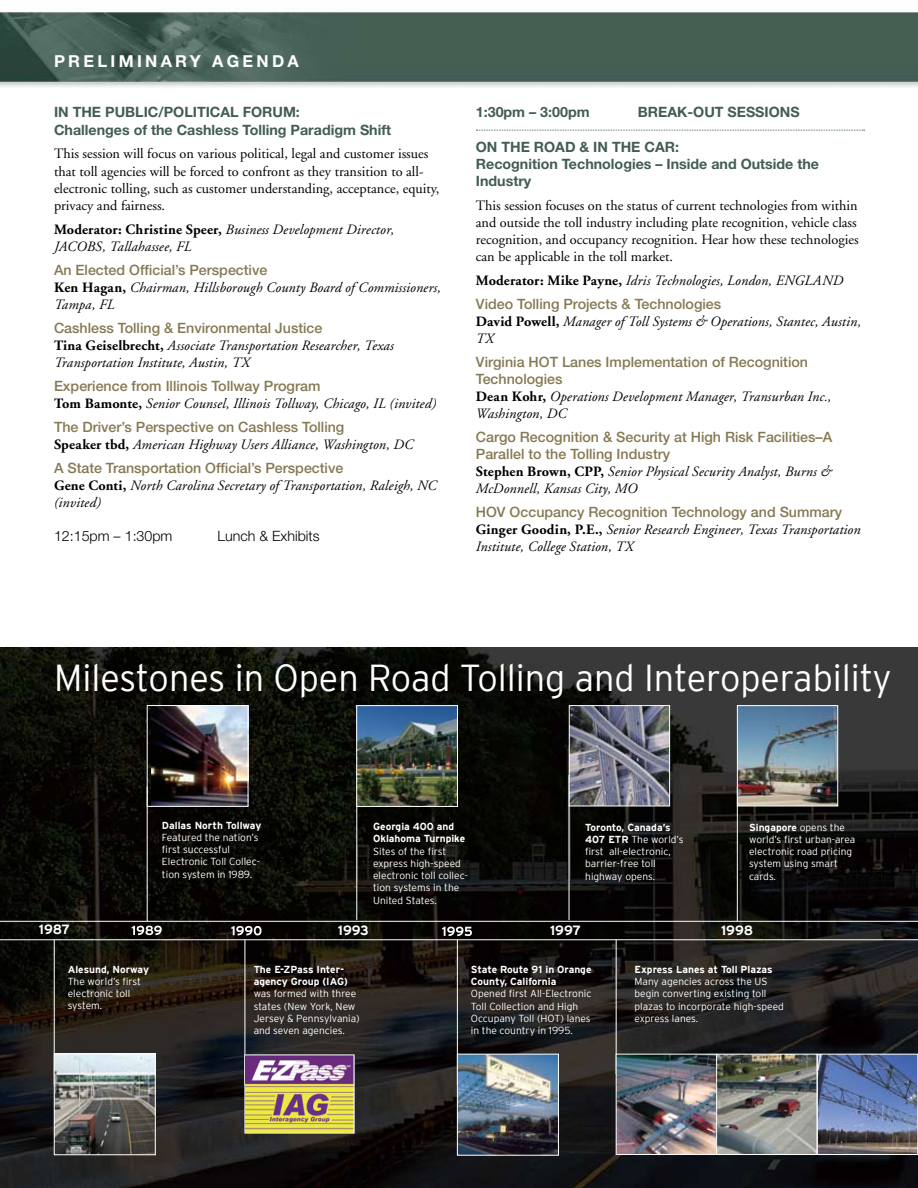
<style>
.page{position:relative;width:918px;height:1188px;background:#fff}
.page>*{position:absolute;margin:0;border:0;box-sizing:border-box;transform-origin:0 0}
.t1{font:300 37.5px "Interstate";color:#fff;scale:.96 1}
.t2{font:700 16.5px "Helvetica Neue";color:#fff}
.t3{font:italic 14.25px/17.1px "Adobe Garamond";letter-spacing:.01em;color:#000}
.t4{font:14.25px/17.1px "Adobe Garamond";color:#000}
.t5{font:500 14.25px/17.1px "Helvetica Neue";color:#857853}
.t6{font:700 14.25px/17.1px "Helvetica Neue";color:#435d54}
.t7{font:300 14.25px "Helvetica Neue";color:#000}
.t8{font:700 13.35px "Interstate";color:#fff}
.t9{font:300 10.2px/12.3px "Interstate";color:#fff}
.t10{font:700 10.2px/12.3px "Interstate";color:#fff}
.s1{font-weight:700;font-style:normal}
.s2{font-weight:700}
</style>
<div class="page">
<img style="left:0;top:647px;width:918px;height:541px">
<img style="left:0;top:12px;width:918px;height:75px">
<svg style="left:476px;top:130px;width:389px;height:1px"></svg>
<hr style="left:0;top:921px;width:918px;height:1px;background:#fff">
<hr style="left:0;top:939px;width:918px;height:1px;background:#fff">
<hr style="left:147px;top:787px;width:1px;height:134px;background:#fff">
<hr style="left:245px;top:940px;width:1px;height:145px;background:#fff">
<hr style="left:457px;top:940px;width:1px;height:145px;background:#fff">
<hr style="left:54px;top:939px;width:1px;height:146px;background:#fff">
<hr style="left:357px;top:775px;width:1px;height:145px;background:#fff">
<hr style="left:569px;top:775px;width:1px;height:145px;background:#fff">
<hr style="left:737px;top:787px;width:1px;height:134px;background:#fff">
<hr style="left:616px;top:940px;width:1px;height:134px;background:#fff">
<svg style="left:132px;top:926px;width:30px;height:9px"></svg>
<svg style="left:231px;top:926px;width:31px;height:9px"></svg>
<svg style="left:442px;top:927px;width:30px;height:9px"></svg>
<img style="left:358px;top:707px;width:98px;height:98px">
<div style="left:356px;top:705px;width:102px;height:102px;border:1px solid #fff"></div>
<img style="left:739px;top:707px;width:97px;height:97px">
<div style="left:737px;top:705px;width:101px;height:101px;border:1px solid #fff"></div>
<img style="left:571px;top:707px;width:97px;height:97px">
<div style="left:569px;top:705px;width:101px;height:101px;border:1px solid #fff"></div>
<img style="left:618px;top:1056px;width:298px;height:97px">
<div style="left:616px;top:1054px;width:101px;height:101px;border:1px solid #fff"></div>
<div style="left:716px;top:1054px;width:101px;height:101px;border:1px solid #fff"></div>
<div style="left:817px;top:1054px;width:101px;height:101px;border:1px solid #fff"></div>
<img style="left:152px;top:707px;width:94px;height:98px">
<div style="left:147px;top:705px;width:101px;height:102px;border:1px solid #fff"></div>
<img style="left:459px;top:1056px;width:98px;height:97px">
<div style="left:457px;top:1054px;width:102px;height:101px;border:1px solid #fff"></div>
<img style="left:56px;top:1055px;width:98px;height:98px">
<div style="left:54px;top:1053px;width:102px;height:102px;border:1px solid #fff"></div>
<img style="left:245px;top:1055px;width:109px;height:78px">
<p class="t2" style="left:54px;top:51px;width:29px">PRELIMINARY</p>
<p class="t2" style="left:212px;top:51px;width:16px">AGENDA</p>
<p class="t6" style="left:54px;top:104px;width:29px">IN THE</p>
<p class="t6" style="left:105px;top:104px;width:19px">PUBLIC</p>
<p class="t6" style="left:158px;top:104px;width:24px">/POLITICAL</p>
<p class="t6" style="left:243px;top:104px;width:21px">FORUM</p>
<p class="t6" style="left:54px;top:104px;width:339px;text-indent:242px">:<br>Challenges of the Cashless Tolling Paradigm Shift</p>
<p class="t4" style="left:54px;top:146px;width:387px">This session will focus on various political, legal and customer issues that toll agencies will be forced to confront as they transition to all&shy;electronic tolling, such as customer understanding, acceptance, equity, privacy and fairness.</p>
<p class="t3" style="left:54px;top:221px;width:342px"><span class="s1">Moderator: Christine Speer,</span> Business Development Director,<br>JACOBS, Tallahassee, FL</p>
<p class="t5" style="left:54px;top:261px;width:215px">An Elected Official’s Perspective</p>
<p class="t3" style="left:54px;top:279px;width:389px"><span class="s1">Ken Hagan,</span> Chairman, Hillsborough County Board of Commissioners,<br>Tampa, FL</p>
<p class="t5" style="left:54px;top:319px;width:270px">Cashless Tolling &amp; Environmental Justice</p>
<p class="t3" style="left:54px;top:337px;width:341px"><span class="s1">Tina Geiselbrecht,</span> Associate Transportation Researcher, Texas<br>Transportation Institute, Austin, TX</p>
<p class="t5" style="left:54px;top:377px;width:268px">Experience from Illinois Tollway Program</p>
<p class="t3" style="left:54px;top:395px;width:384px"><span class="s1">Tom Bamonte,</span> Senior Counsel, Illinois Tollway, Chicago, IL (invited)</p>
<p class="t5" style="left:54px;top:418px;width:292px">The Driver’s Perspective on Cashless Tolling</p>
<p class="t3" style="left:54px;top:436px;width:361px"><span class="s1">Speaker tbd,</span> American Highway Users Alliance, Washington, DC</p>
<p class="t5" style="left:54px;top:459px;width:291px">A State Transportation Official’s Perspective</p>
<p class="t3" style="left:54px;top:477px;width:384px"><span class="s1">Gene Conti,</span> North Carolina Secretary of Transportation, Raleigh, NC (invited)</p>
<p class="t7" style="left:54px;top:527px;width:120px">12:15pm – 1:30pm</p>
<p class="t7" style="left:218px;top:527px;width:104px">Lunch &amp; Exhibits</p>
<p class="t6" style="left:476px;top:104px;width:133px">1:30pm – 3:00pm BREA</p>
<p class="t6" style="left:677px;top:104px;width:27px">K-OUT</p>
<p class="t6" style="left:728px;top:104px;width:10px">SESSIONS</p>
<p class="t6" style="left:476px;top:138px;width:36px">ON THE</p>
<p class="t6" style="left:534px;top:138px;width:12px">ROAD</p>
<p class="t6" style="left:580px;top:138px;width:43px">&amp; IN THE</p>
<p class="t6" style="left:645px;top:138px;width:11px">CAR</p>
<p class="t6" style="left:476px;top:138px;width:345px;text-indent:199px">:<br>Recognition Technologies – Inside and Outside the<br>Industry</p>
<p class="t4" style="left:476px;top:197px;width:384px">This session focuses on the status of current technologies from within and outside the toll industry including plate recognition, vehicle class recognition, and occupancy recognition. Hear how these technologies can be applicable in the toll market.</p>
<p class="t3" style="left:476px;top:272px;width:369px"><span class="s1">Moderator: Mike Payne,</span> Idris Technologies, London, ENGLAND</p>
<p class="t5" style="left:476px;top:295px;width:247px">Video Tolling Projects &amp; Technologies</p>
<p class="t3" style="left:476px;top:313px;width:387px"><span class="s1">David Powell,</span> Manager of Toll Systems &amp; Operations, Stantec, Austin,<br>TX</p>
<p class="t5" style="left:476px;top:353px;width:334px">Virginia HOT Lanes Implementation of Recognition<br>Technologies</p>
<p class="t3" style="left:476px;top:388px;width:357px"><span class="s1">Dean Kohr,</span> Operations Development Manager, Transurban Inc.,<br>Washington, DC</p>
<p class="t5" style="left:476px;top:428px;width:358px">Cargo Recognition &amp; Security at High Risk Facilities–A<br>Parallel to the Tolling Industry</p>
<p class="t3" style="left:476px;top:464px;width:357px"><span class="s1">Stephen Brown, CPP,</span> Senior Physical Security Analyst, Burns &amp;<br>McDonnell, Kansas City, MO</p>
<p class="t5" style="left:476px;top:503px;width:368px">HOV Occupancy Recognition Technology and Summary</p>
<p class="t3" style="left:476px;top:522px;width:386px"><span class="s1">Ginger Goodin, P.E.,</span> Senior Research Engineer, Texas Transportation<br>Institute, College Station, TX</p>
<h1 class="t1" style="left:54px;top:657px;width:874px">Milestones in Open Road Tolling and Interoperability</h1>
<p class="t10" style="left:162px;top:819px;width:101px">Dallas North Tollway</p>
<p class="t9" style="left:162px;top:831px;width:100px">Featured the nation’s first successful<br>Electronic Toll Collec&shy;tion system in 1989.</p>
<p class="t9" style="left:585px;top:821px;width:100px"><span class="s2">Toronto, Canada’s<br>407 ETR</span> The world’s first all-electronic, barrier-free toll highway opens.</p>
<p class="t9" style="left:749px;top:821px;width:108px"><span class="s2">Singapore</span> opens the world’s first urban-area electronic road pricing system using smart cards.</p>
<p class="t10" style="left:373px;top:820px;width:94px">Georgia 400 and<br>Oklahoma Turnpike</p>
<p class="t9" style="left:373px;top:845px;width:96px">Sites of the first express high-speed electronic toll collec&shy;tion systems in the<br>United States.</p>
<p class="t8" style="left:39px;top:922px;width:33px">1987</p>
<p class="t8" style="left:338px;top:923px;width:33px">1993</p>
<p class="t8" style="left:550px;top:923px;width:32px">1997</p>
<p class="t8" style="left:721px;top:923px;width:34px">1998</p>
<p class="t10" style="left:68px;top:963px;width:83px">Alesund, Norway</p>
<p class="t9" style="left:68px;top:975px;width:75px">The world’s first electronic toll system.</p>
<p class="t10" style="left:254px;top:963px;width:96px">The E-ZPass Inter&shy;agency Group (IAG)</p>
<p class="t9" style="left:254px;top:988px;width:107px">was formed with three states (New York, New<br>Jersey &amp; Pennsylvania) and seven agencies.</p>
<p class="t10" style="left:471px;top:963px;width:122px">State Route 91 in Orange<br>County, California</p>
<p class="t9" style="left:471px;top:988px;width:122px">Opened first All-Electronic<br>Toll Collection and High<br>Occupany Toll (HOT) lanes in the country in 1995.</p>
<p class="t10" style="left:634px;top:963px;width:140px">Express Lanes at Toll Plazas</p>
<p class="t9" style="left:634px;top:975px;width:151px">Many agencies across the US begin converting existing toll plazas to incorporate high-speed express lanes.</p>
</div>
